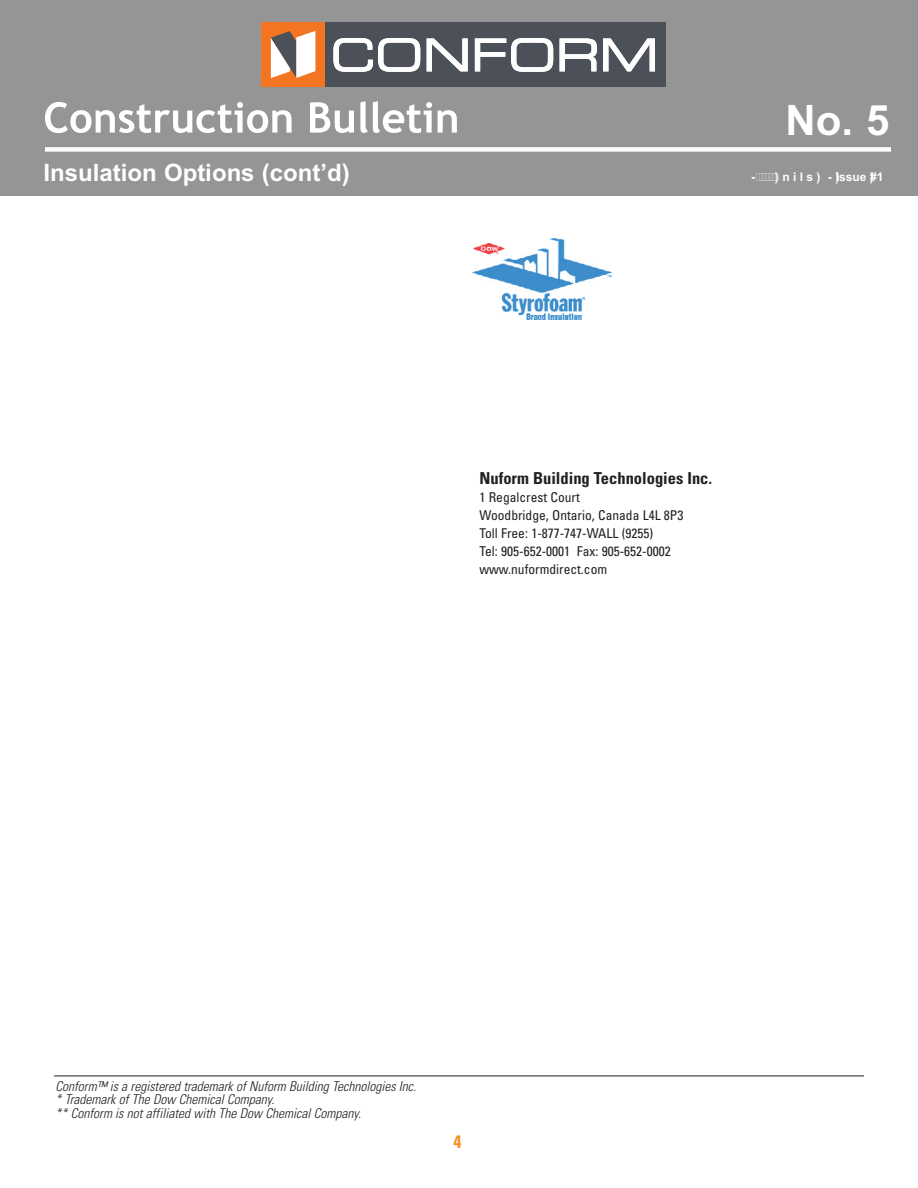
<style>
.page{position:relative;width:918px;height:1188px;background:#fff}
.page>*{position:absolute;margin:0;border:0;box-sizing:border-box;transform-origin:0 0}
.t1{font:700 42px "Arial";color:#fff}
.t2{font:700 24px "Arial";color:#fff}
.t3{font:18px "Univers Condensed Bold+GIEIIW";color:#f68f1e}
.t4{font:700 condensed 16.5px "Univers";color:#231f20}
.t5{font:italic 300 condensed 13.5px/13.5px "Univers";color:#231f20}
.t6{font:condensed 13.5px/18px "Univers";color:#231f20}
.t7{font:700 12px "Arial";color:#fff}
</style>
<div class="page">
<img style="left:472px;top:238px;width:140px;height:82px">
<div style="left:0;top:0;width:918px;height:196px;background:#959596"></div>
<svg style="left:45px;top:101px;width:412px;height:32px"></svg>
<div style="left:45px;top:147px;width:846px;height:5px;background:#fff"></div>
<div style="left:323px;top:22px;width:343px;height:65px;background:#4c5159"></div>
<svg style="left:333px;top:38px;width:135px;height:34px"></svg>
<svg style="left:474px;top:38px;width:123px;height:34px"></svg>
<svg style="left:603px;top:38px;width:52px;height:34px"></svg>
<div style="left:261px;top:22px;width:63px;height:65px;background:#f47521"></div>
<svg style="left:271px;top:31px;width:44px;height:47px;background:#cbb8ad"></svg>
<hr style="left:54px;top:1076px;width:810px;height:1px;background:#231f20">
<h1 class="t1" style="left:786px;top:96px;width:105px">No. 5</h1>
<h2 class="t2" style="left:43px;top:159px;width:308px">Insulation Options (cont’d)</h2>
<p class="t7" style="left:751px;top:170px;width:134px">-DQXDU\) n i l s ) - )Issue )#1</p>
<p class="t4" style="left:480px;top:472px;width:234px">Nuform Building Technologies Inc.</p>
<p class="t6" style="left:480px;top:490px;width:205px">1 Regalcrest Court<br>Woodbridge, Ontario, Canada L4L 8P3<br>Toll Free: 1-877-747-WALL (9255)<br>Tel: 905-652-0001 Fax: 905-652-0002 www.nuformdirect.com</p>
<p class="t5" style="left:56px;top:1080px;width:362px">Conform™ is a registered trademark of Nuform Building Technologies Inc. * Trademark of The Dow Chemical Company.<br>** Conform is not affiliated with The Dow Chemical Company.</p>
<h3 class="t3" style="left:454px;top:1135px;width:9px">4</h3>
</div>
